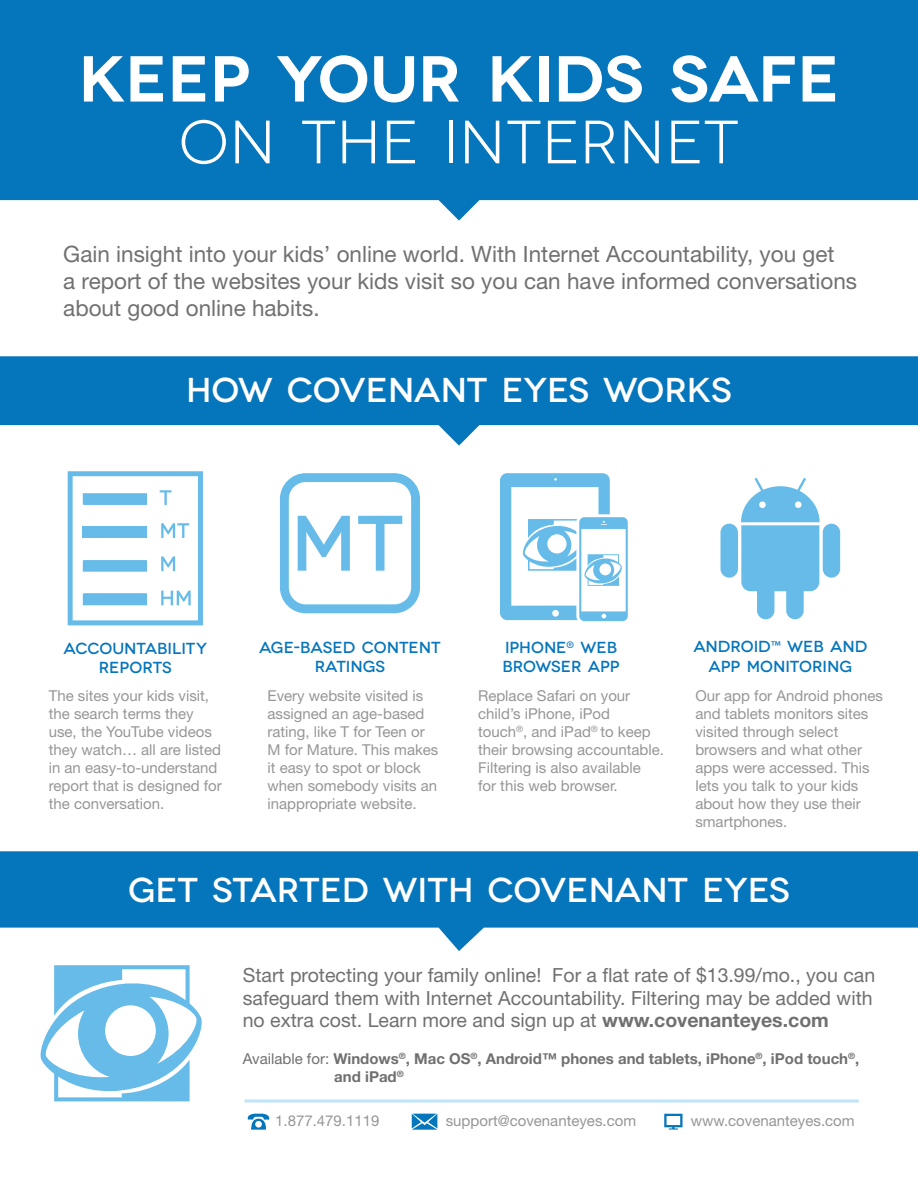
<style>
.page{position:relative;width:918px;height:1188px;background:#fff}
.page>*{position:absolute;margin:0;border:0;box-sizing:border-box;transform-origin:0 0}
.t1{font:600 64.8px "Novecentowide";color:#fff}
.t2{font:61.05px "Novecentowide";color:#fff}
.t3{font:500 34.5px "Novecentowide";color:#fff}
.t4{font:22.5px/27px "Helvetica Neue LT Std";color:#707070}
.t5{font:19.5px/22.5px "Helvetica Neue LT Std";color:#707070}
.t6{font:500 16.05px/19.2px "Novecentowide";color:#0575bc;text-align:center}
.t7{font:500 15.9px/19.2px "Novecentowide";color:#0575bc}
.t8{font:15px/18px "Helvetica Neue LT Std";color:#969696}
.t9{font:700 15px/18px "Helvetica Neue LT Std";color:#707070}
.s1{font-family:"Myriad Pro";font-weight:400}
.s2{font-weight:700}
.s3{font-weight:400}
</style>
<div class="page">
<svg style="left:0;top:356px;width:918px;height:90px;fill:#0575bc"></svg>
<svg style="left:0;top:851px;width:918px;height:100px;fill:#0575bc"></svg>
<svg style="left:0;top:0;width:918px;height:221px;background:#1c81c2"></svg>
<svg style="left:40px;top:965px;width:162px;height:136px"></svg>
<svg style="left:248px;top:1114px;width:21px;height:16px"></svg>
<svg style="left:412px;top:1114px;width:25px;height:16px"></svg>
<hr style="left:244px;top:1100px;width:615px;height:2px;background:#bee5f9">
<svg style="left:664px;top:1114px;width:18px;height:16px"></svg>
<svg style="left:68px;top:471px;width:135px;height:154px"></svg>
<svg style="left:280px;top:473px;width:140px;height:140px"></svg>
<svg style="left:500px;top:473px;width:128px;height:149px"></svg>
<svg style="left:721px;top:478px;width:119px;height:141px"></svg>
<h1 class="t1" style="left:79px;top:40px;width:762px">KEEP YOUR KIDS SAFE</h1>
<h2 class="t2" style="left:179px;top:107px;width:562px">ON THE INTERNET</h2>
<h3 class="t4" style="left:63px;top:240px;width:795px">Gain insight into your kids’ online world. With Internet Accountability, you get<br>a report of the websites your kids visit so you can have informed conversations about good online habits.</h3>
<h3 class="t3" style="left:186px;top:369px;width:547px">HOW COVENANT EYES WORKS</h3>
<p class="t6" style="left:64px;top:639px;width:145px">ACCOUNTABILITY<br>REPORTS</p>
<p class="t8" style="left:49px;top:686px;width:175px">The sites your kids visit, the search terms they use, the YouTube videos they watch… all are listed in an easy-to-understand report that is designed for the conversation.</p>
<p class="t7" style="left:502px;top:638px;width:119px">IPHONE<sup>®</sup> WEB<br>BROWSER APP</p>
<p class="t6" style="left:259px;top:638px;width:183px">AGE-BASED CONTENT<br>RATINGS</p>
<p class="t8" style="left:268px;top:686px;width:172px">Every website visited is assigned an age-based rating, like T for Teen or<br>M for Mature. This makes it easy to spot or block when somebody visits an inappropriate website.</p>
<p class="t8" style="left:478px;top:686px;width:187px">Replace Safari on your child’s iPhone, iPod<br>touch<sup>®</sup>, and iPad<sup>®</sup> to keep their browsing accountable.<br>Filtering is also available<br>for this web browser.</p>
<p class="t7" style="left:693px;top:637px;width:175px;text-align:center">ANDROID<span class="s1">™</span> WEB AND<br>APP MONITORING</p>
<p class="t8" style="left:695px;top:686px;width:189px">Our app for Android phones and tablets monitors sites visited through select browsers and what other apps were accessed. This lets you talk to your kids about how they use their smartphones.</p>
<h3 class="t3" style="left:128px;top:870px;width:663px">GET STARTED WITH COVENANT EYES</h3>
<h3 class="t5" style="left:243px;top:964px;width:634px">Start protecting your family online! For a flat rate of $13.99/mo., you can safeguard them with Internet Accountability. Filtering may be added with no extra cost. Learn more and sign up at <span class="s2">www.covenanteyes.com</span></h3>
<p class="t9" style="left:334px;top:1049px;width:527px;text-indent:-92px"><span class="s3">Available for:</span> Windows<sup>®</sup>, Mac OS<sup>®</sup>, Android™ phones and tablets, iPhone<sup>®</sup>, iPod touch<sup>®</sup>, and iPad<sup>®</sup></p>
<p class="t8" style="left:275px;top:1112px;width:106px">1.877.479.1119</p>
<p class="t8" style="left:446px;top:1112px;width:192px">support@covenanteyes.com</p>
<p class="t8" style="left:691px;top:1112px;width:165px">www.covenanteyes.com</p>
</div>
